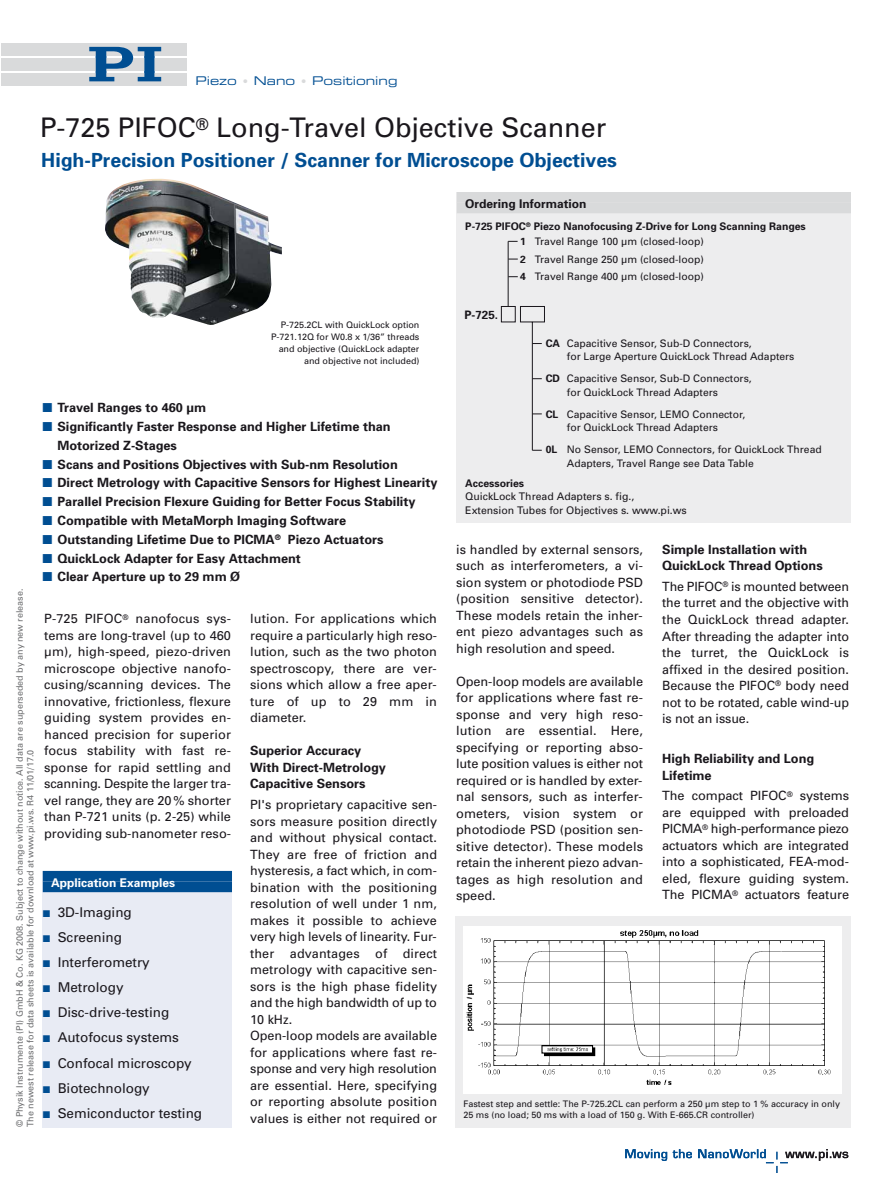
<style>
.page{position:relative;width:893px;height:1191px;background:#fff}
.page>*{position:absolute;margin:0;border:0;box-sizing:border-box;transform-origin:0 0}
.t1{font:27px "Univers";color:#1a171c}
.t2{font:700 19.5px "Univers";color:#004e92}
.t3{font:13.5px "Univers";color:#1a171c}
.t4{font:12.75px/16.5px "Univers";letter-spacing:.005em;color:#1a171c;text-align:justify}
.t5{font:700 12.75px/16.5px "Univers";color:#1a171c}
.t6{font:12px "Eurostile Extended Two";color:#004e92}
.t7{font:700 12px "Univers";color:#fff}
.t8{font:700 12px "Univers";color:#1a171c}
.t9{font:700 11.7px "Univers";color:#1a171c}
.t10{font:10.5px/13.5px "Univers";color:#1a171c}
.t11{font:700 10.5px "Univers";color:#1a171c}
.t12{font:10.35px/13.5px "Univers";color:#1a171c}
.t13{font:9px/12px "Univers";color:#1a171c;text-align:right}
.t14{font:9px/10.8px "Univers";color:#6f7072}
.s1{font-size:10.5px;color:#d9dadb}
.s2{font-family:"European Pi Three";font-weight:400;font-size:15px;color:#004e92}
.s3{font-family:"European Pi Three";font-size:11.25px;color:#004e92}
.s4{font-weight:700}
</style>
<div class="page">
<div style="left:64px;top:43px;width:123px;height:12px;background:#d9dadb"></div>
<div style="left:64px;top:58px;width:123px;height:12px;background:#d9dadb"></div>
<div style="left:64px;top:73px;width:123px;height:12px;background:#d9dadb"></div>
<svg style="left:89px;top:47px;width:72px;height:34px"></svg>
<div style="left:1px;top:43px;width:85px;height:12px;background:#d9dadb"></div>
<div style="left:1px;top:58px;width:85px;height:12px;background:#d9dadb"></div>
<div style="left:1px;top:73px;width:85px;height:12px;background:#d9dadb"></div>
<svg style="left:625px;top:1149px;width:223px;height:23px"></svg>
<img style="left:105px;top:178px;width:177px;height:147px">
<div style="left:43px;top:871px;width:189px;height:256px;background:#e8ebf4"></div>
<div style="left:43px;top:871px;width:189px;height:10px;background:#004e92"></div>
<div style="left:43px;top:881px;width:189px;height:11px;background:#004e92"></div>
<div style="left:455px;top:916px;width:396px;height:211px;background:#ededee"></div>
<img style="left:463px;top:926px;width:379px;height:167px">
<div style="left:457px;top:192px;width:394px;height:331px;background:#ededee"></div>
<div style="left:457px;top:192px;width:394px;height:11px;background:#d9dadb"></div>
<div style="left:457px;top:203px;width:394px;height:10px;background:#d9dadb"></div>
<hr style="left:508px;top:241px;width:1px;height:65px;background:#1a171c">
<svg style="left:501px;top:306px;width:44px;height:145px"></svg>
<p class="t6" style="left:196px;top:76px;width:203px">Piezo <span class="s1">•</span> Nano <span class="s1">•</span> Positioning</p>
<h1 class="t1" style="left:40px;top:118px;width:568px">P-725 PIFOC<sup>®</sup> Long-Travel Objective Scanner</h1>
<h2 class="t2" style="left:41px;top:152px;width:577px">High-Precision Positioner / Scanner for Microscope Objectives</h2>
<p class="t8" style="left:465px;top:199px;width:123px">Ordering Information</p>
<p class="t11" style="left:465px;top:222px;width:342px">P-725 PIFOC<sup>®</sup> Piezo Nanofocusing Z-Drive for Long Scanning Ranges</p>
<p class="t13" style="left:271px;top:319px;width:150px">P-725.2CL with QuickLock option<br>P-721.12Q for W0.8 x 1/36” threads and objective (QuickLock adapter and objective not included)</p>
<p class="t5" style="left:43px;top:401px;width:165px"><span class="s2">-</span> Travel Ranges to 460 μm</p>
<p class="t5" style="left:57px;top:418px;width:335px;line-height:18.8px;text-indent:-15px"><span class="s2">-</span> Significantly Faster Response and Higher Lifetime than<br>Motorized Z-Stages</p>
<p class="t5" style="left:43px;top:457px;width:357px"><span class="s2">-</span> Scans and Positions Objectives with Sub-nm Resolution</p>
<p class="t5" style="left:43px;top:476px;width:396px"><span class="s2">-</span> Direct Metrology with Capacitive Sensors for Highest Linearity</p>
<p class="t5" style="left:43px;top:494px;width:374px"><span class="s2">-</span> Parallel Precision Flexure Guiding for Better Focus Stability</p>
<p class="t5" style="left:43px;top:513px;width:305px"><span class="s2">-</span> Compatible with MetaMorph Imaging Software</p>
<p class="t5" style="left:43px;top:532px;width:342px"><span class="s2">-</span> Outstanding Lifetime Due to PICMA<sup>®</sup> Piezo Actuators</p>
<p class="t5" style="left:43px;top:551px;width:260px"><span class="s2">-</span> QuickLock Adapter for Easy Attachment</p>
<p class="t5" style="left:43px;top:569px;width:199px"><span class="s2">-</span> Clear Aperture up to 29 mm Ø</p>
<p class="t14" style="left:15px;top:1127px;width:540px;rotate:-90deg">© Physik Instrumente (PI) GmbH &amp; Co. KG 2008. Subject to change without notice. All data are superseded by any new release.<br>The newest release for data sheets is available for download at www.pi.ws. R4 11/01/17.0</p>
<p class="t4" style="left:44px;top:611px;width:188px">P-725 PIFOC<sup>®</sup> nanofocus sys&shy;tems are long-travel (up to 460 μm), high-speed, piezo-driven microscope objective nanofo&shy;cusing/scanning devices. The innovative, frictionless, flexure guiding system provides en&shy;hanced precision for superior focus stability with fast re&shy;sponse for rapid settling and scanning. Despite the larger tra&shy;vel range, they are 20 % shorter than P-721 units (p. 2-25) while providing sub-nanometer reso-</p>
<p class="t4" style="left:250px;top:611px;width:188px">lution. For applications which require a particularly high reso&shy;lution, such as the two photon spectroscopy, there are ver&shy;sions which allow a free aper&shy;ture of up to 29 mm in diameter.</p>
<p class="t5" style="left:250px;top:743px;width:137px">Superior Accuracy<br>With Direct-Metrology<br>Capacitive Sensors</p>
<p class="t4" style="left:250px;top:797px;width:188px;text-align:left">PI's proprietary capacitive sen&shy;sors measure position directly and without physical contact.<br>They are free of friction and hysteresis, a fact which, in com&shy;bination with the positioning resolution of well under 1 nm, makes it possible to achieve very high levels of linearity. Fur&shy;ther advantages of direct metrology with capacitive sen&shy;sors is the high phase fidelity and the high bandwidth of up to<br>10 kHz.<br>Open-loop models are available for applications where fast re&shy;sponse and very high resolution are essential. Here, specifying or reporting absolute position values is either not required or</p>
<p class="t7" style="left:51px;top:878px;width:125px">Application Examples</p>
<p class="t3" style="left:43px;top:907px;width:91px"><span class="s3">-</span> 3D-Imaging</p>
<p class="t3" style="left:43px;top:932px;width:81px"><span class="s3">-</span> Screening</p>
<p class="t3" style="left:43px;top:957px;width:109px"><span class="s3">-</span> Interferometry</p>
<p class="t3" style="left:43px;top:982px;width:82px"><span class="s3">-</span> Metrology</p>
<p class="t3" style="left:43px;top:1007px;width:128px"><span class="s3">-</span> Disc-drive-testing</p>
<p class="t3" style="left:43px;top:1032px;width:138px"><span class="s3">-</span> Autofocus systems</p>
<p class="t3" style="left:43px;top:1057px;width:150px"><span class="s3">-</span> Confocal microscopy</p>
<p class="t3" style="left:43px;top:1082px;width:109px"><span class="s3">-</span> Biotechnology</p>
<p class="t3" style="left:43px;top:1108px;width:161px"><span class="s3">-</span> Semiconductor testing</p>
<p class="t9" style="left:464px;top:310px;width:35px">P-725.</p>
<p class="t12" style="left:520px;top:233px;width:185px;line-height:17.7px;text-align:justify"><span class="s4">1</span> Travel Range 100 μm (closed-loop)<br><span class="s4">2</span> Travel Range 250 μm (closed-loop)<br><span class="s4">4</span> Travel Range 400 μm (closed-loop)</p>
<p class="t12" style="left:567px;top:337px;width:229px;text-indent:-21px"><span class="s4">CA</span> Capacitive Sensor, Sub-D Connectors,<br>for Large Aperture QuickLock Thread Adapters</p>
<p class="t12" style="left:567px;top:373px;width:186px;text-indent:-21px"><span class="s4">CD</span> Capacitive Sensor, Sub-D Connectors, for QuickLock Thread Adapters</p>
<p class="t12" style="left:546px;top:408px;width:201px;text-align:center"><span class="s4">CL</span> Capacitive Sensor, LEMO Connector, for QuickLock Thread Adapters</p>
<p class="t12" style="left:567px;top:444px;width:256px;text-indent:-21px"><span class="s4">0L</span> No Sensor, LEMO Connectors, for QuickLock Thread<br>Adapters, Travel Range see Data Table</p>
<p class="t11" style="left:465px;top:479px;width:60px">Accessories</p>
<p class="t10" style="left:465px;top:490px;width:223px">QuickLock Thread Adapters s. fig.,<br>Extension Tubes for Objectives s. www.pi.ws</p>
<p class="t4" style="left:456px;top:542px;width:188px">is handled by external sensors, such as interferometers, a vi&shy;sion system or photodiode PSD (position sensitive detector).<br>These models retain the inher&shy;ent piezo advantages such as high resolution and speed.</p>
<p class="t4" style="left:456px;top:674px;width:188px">Open-loop models are available for applications where fast re&shy;sponse and very high reso&shy;lution are essential. Here, specifying or reporting abso&shy;lute position values is either not required or is handled by exter&shy;nal sensors, such as interfer&shy;ometers, vision system or photodiode PSD (position sen&shy;sitive detector). These models retain the inherent piezo advan&shy;tages as high resolution and speed.</p>
<p class="t5" style="left:662px;top:542px;width:162px">Simple Installation with<br>QuickLock Thread Options</p>
<p class="t4" style="left:662px;top:579px;width:188px">The PIFOC<sup>®</sup> is mounted between the turret and the objective with the QuickLock thread adapter.<br>After threading the adapter into the turret, the QuickLock is affixed in the desired position.<br>Because the PIFOC<sup>®</sup> body need not to be rotated, cable wind-up is not an issue.</p>
<p class="t5" style="left:662px;top:751px;width:154px">High Reliability and Long<br>Lifetime</p>
<p class="t4" style="left:662px;top:788px;width:188px">The compact PIFOC<sup>®</sup> systems are equipped with preloaded PICMA<sup>®</sup> high-performance piezo actuators which are integrated into a sophisticated, FEA-mod&shy;eled, flexure guiding system.<br>The PICMA<sup>®</sup> actuators feature</p>
<p class="t13" style="left:463px;top:1099px;width:378px;line-height:10.8px;text-align:left">Fastest step and settle: The P-725.2CL can perform a 250 μm step to 1 % accuracy in only<br>25 ms (no load; 50 ms with a load of 150 g. With E-665.CR controller)</p>
</div>
